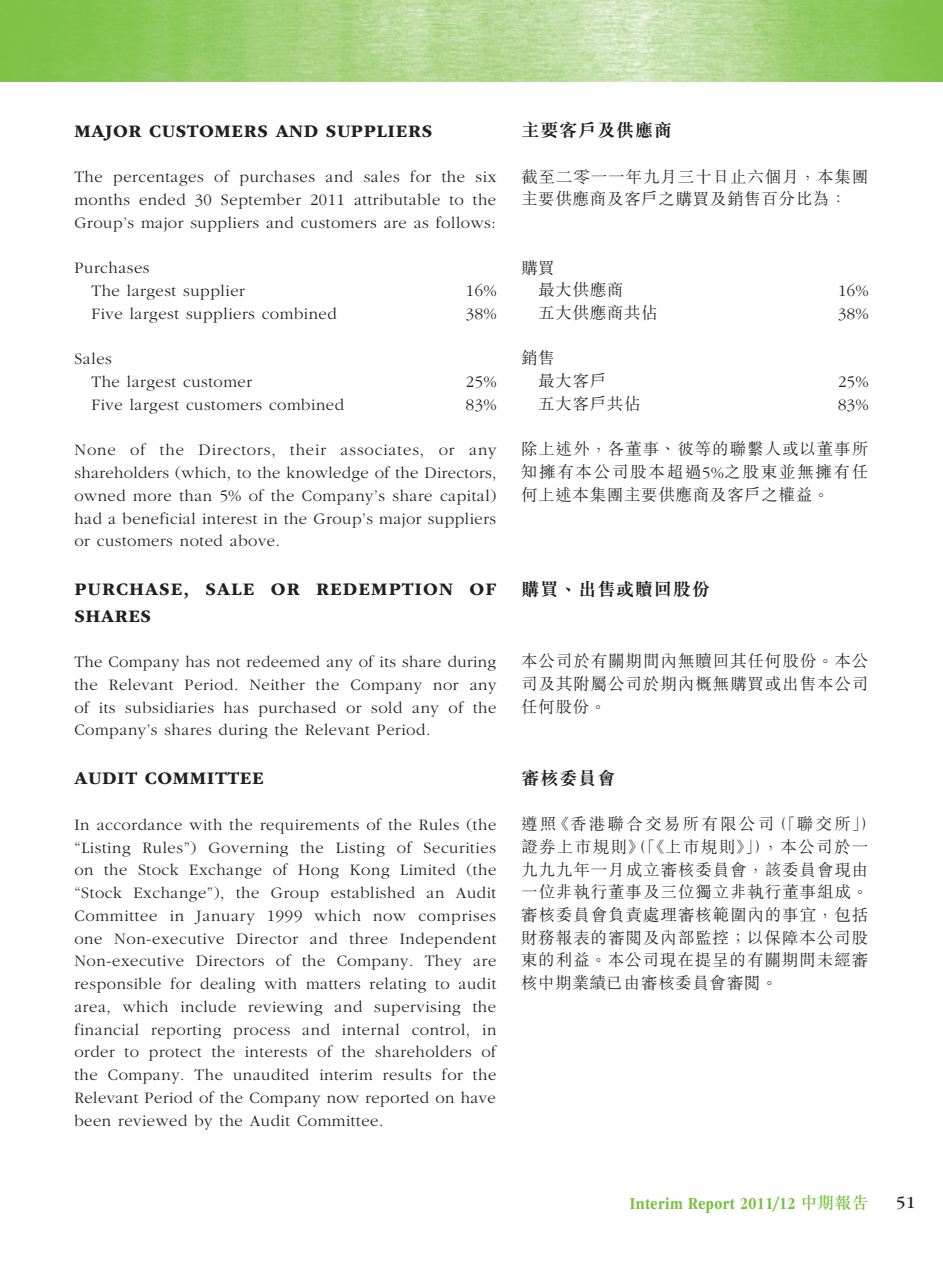
<style>
.page{position:relative;width:943px;height:1265px;background:#fff}
.page>*{position:absolute;margin:0;border:0;box-sizing:border-box;transform-origin:0 0}
.t1{font:700 18.38px "ITC Garamond Std";letter-spacing:.03em;color:#231f20}
.t2{font:700 18.38px/26.2px "ITC Garamond Std";letter-spacing:.055em;color:#231f20}
.t3{font:700 18.38px "M Sung HK";letter-spacing:.03em;color:#231f20}
.t4{font:700 condensed 17.5px "ITC Garamond Std";letter-spacing:.025em;color:#79c142}
.t5{font:17.5px "ITC Garamond Std";color:#231f20}
.t6{font:300 16.62px/22.8px "ITC Garamond Std";letter-spacing:.03em;color:#231f20;text-align:justify}
.t7{font:300 16.62px/22.8px "M Sung HK";letter-spacing:.045em;color:#231f20}
.s1{font-family:"ITC Garamond Std"}
.s2{font-family:"M Sung HK";font-weight:500;font-stretch:normal;font-size:16.62px}
</style>
<div class="page">
<img style="left:0;top:0;width:943px;height:81px">
<p class="t1" style="left:74px;top:121px;width:359px">MAJOR CUSTOMERS AND SUPPLIERS</p>
<p class="t6" style="left:74px;top:166px;width:423px">The percentages of purchases and sales for the six months ended 30 September 2011 attributable to the Group’s major suppliers and customers are as follows:</p>
<p class="t6" style="left:92px;top:257px;width:155px;text-indent:-17px">Purchases<br>The largest supplier</p>
<p class="t6" style="left:466px;top:280px;width:32px">16%</p>
<p class="t6" style="left:92px;top:303px;width:246px">Five largest suppliers combined</p>
<p class="t6" style="left:466px;top:303px;width:32px">38%</p>
<p class="t6" style="left:92px;top:348px;width:162px;text-indent:-17px">Sales<br>The largest customer</p>
<p class="t6" style="left:466px;top:371px;width:32px">25%</p>
<p class="t6" style="left:92px;top:394px;width:254px">Five largest customers combined</p>
<p class="t6" style="left:466px;top:394px;width:32px">83%</p>
<p class="t6" style="left:74px;top:439px;width:423px">None of the Directors, their associates, or any shareholders (which, to the knowledge of the Directors, owned more than 5% of the Company’s share capital) had a beneficial interest in the Group’s major suppliers or customers noted above.</p>
<p class="t2" style="left:74px;top:577px;width:423px">PURCHASE, SALE OR REDEMPTION OF<br>SHARES</p>
<p class="t6" style="left:74px;top:651px;width:423px">The Company has not redeemed any of its share during the Relevant Period. Neither the Company nor any of its subsidiaries has purchased or sold any of the Company’s shares during the Relevant Period.</p>
<p class="t1" style="left:74px;top:768px;width:191px">AUDIT COMMITTEE</p>
<p class="t6" style="left:74px;top:814px;width:423px">In accordance with the requirements of the Rules (the “Listing Rules”) Governing the Listing of Securities on the Stock Exchange of Hong Kong Limited (the “Stock Exchange”), the Group established an Audit Committee in January 1999 which now comprises one Non-executive Director and three Independent Non-executive Directors of the Company. They are responsible for dealing with matters relating to audit area, which include reviewing and supervising the financial reporting process and internal control, in order to protect the interests of the shareholders of the Company. The unaudited interim results for the Relevant Period of the Company now reported on have been reviewed by the Audit Committee.</p>
<p class="t3" style="left:521px;top:117px;width:153px">主要客戶及供應商</p>
<p class="t7" style="left:521px;top:164px;width:349px">截至二零一一年九月三十日止六個月，本集團主要供應商及客戶之購買及銷售百分比為：</p>
<p class="t7" style="left:538px;top:255px;width:87px;text-indent:-17px">購買<br>最大供應商</p>
<p class="t6" style="left:838px;top:280px;width:32px">16%</p>
<p class="t7" style="left:538px;top:301px;width:121px">五大供應商共佔</p>
<p class="t6" style="left:838px;top:303px;width:32px">38%</p>
<p class="t7" style="left:538px;top:346px;width:70px;text-indent:-17px">銷售<br>最大客戶</p>
<p class="t6" style="left:838px;top:371px;width:32px">25%</p>
<p class="t7" style="left:538px;top:392px;width:104px">五大客戶共佔</p>
<p class="t6" style="left:838px;top:394px;width:32px">83%</p>
<p class="t7" style="left:521px;top:437px;width:349px;text-align:justify">除上述外，各董事、彼等的聯繫人或以董事所知擁有本公司股本超過<span class="s1">5%</span>之股東並無擁有任何上述本集團主要供應商及客戶之權益。</p>
<p class="t3" style="left:521px;top:576px;width:191px">購買、出售或贖回股份</p>
<p class="t7" style="left:521px;top:649px;width:349px;text-align:justify">本公司於有關期間內無贖回其任何股份。本公司及其附屬公司於期內概無購買或出售本公司任何股份。</p>
<p class="t3" style="left:521px;top:765px;width:96px">審核委員會</p>
<p class="t7" style="left:521px;top:812px;width:357px">遵照《香港聯合交易所有限公司（「聯交所」）證券上市規則》（「《上市規則》」），本公司於一九九九年一月成立審核委員會，該委員會現由一位非執行董事及三位獨立非執行董事組成。審核委員會負責處理審核範圍內的事宜，包括財務報表的審閱及內部監控；以保障本公司股東的利益。本公司現在提呈的有關期間未經審核中期業績已由審核委員會審閱。</p>
<p class="t4" style="left:630px;top:1193px;width:240px">Interim Report 2011/12 <span class="s2">中期報告</span></p>
<p class="t5" style="left:896px;top:1193px;width:21px">51</p>
</div>
